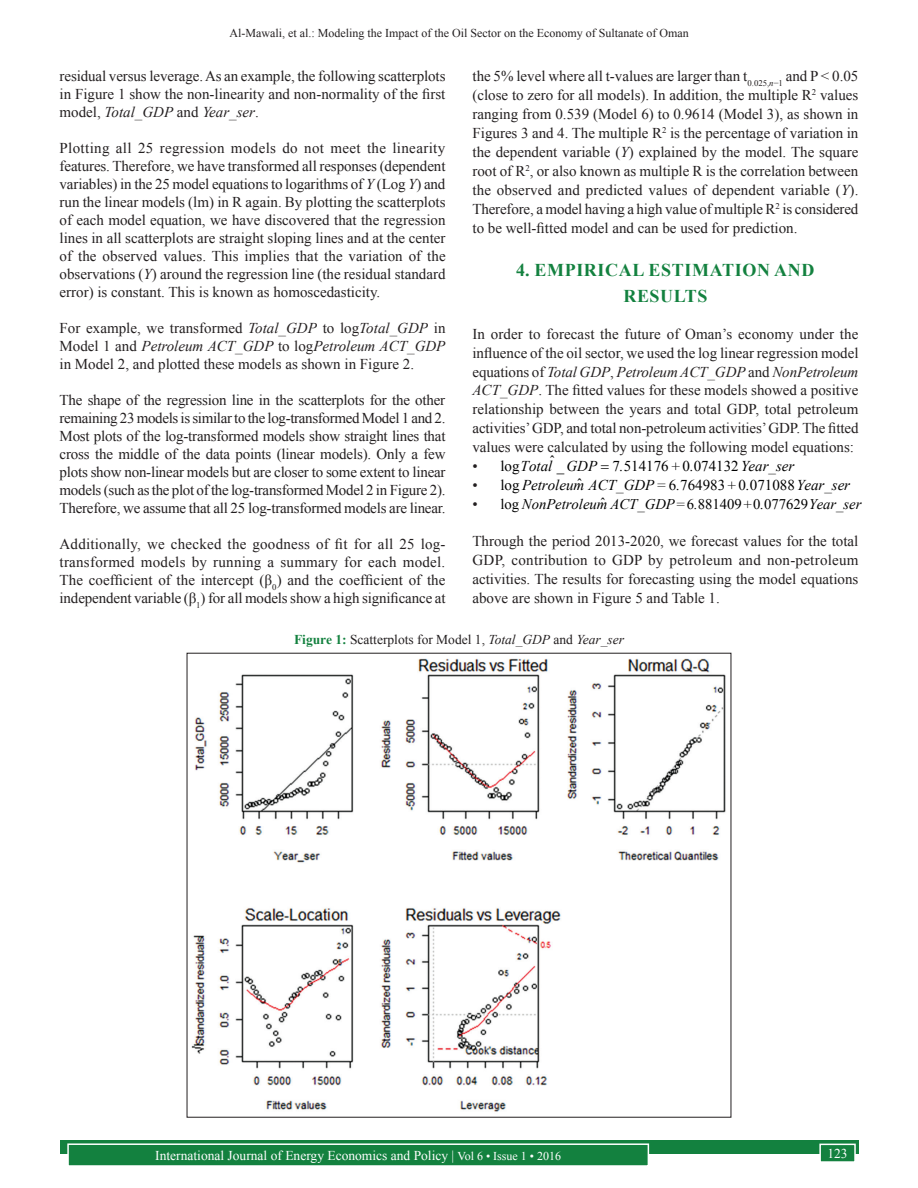
<style>
.page{position:relative;width:918px;height:1188px;background:#fff}
.page>*{position:absolute;margin:0;border:0;box-sizing:border-box;transform-origin:0 0}
.t1{font:700 18px/25.5px "Times New Roman";letter-spacing:.035em;color:#13813f;text-align:center}
.TX{font:15px/18px "Times New Roman";color:#231f20;text-align:justify}
.TX_No_After_Space{font:15px/18.9px "Times New Roman";color:#231f20;text-align:justify}
.t2{font:15px "Times New Roman";color:#000}
.t3{font:italic 15px "Times New Roman";color:#000}
.L{font:15px "Times New Roman";color:#231f20}
.LL{font:15px "Times New Roman";color:#231f20}
.t4{font:italic 14.7px "Times New Roman";color:#000}
.t5{font:14.7px "Times New Roman";color:#000}
.t6{font:13.5px "Times New Roman";color:#fff}
.FGC{font:13.5px "Times New Roman";color:#231f20}
.t7{font:12px "Times New Roman";color:#231f20}
.s1{font-style:italic}
.s2{font-style:normal}
.s3{font-weight:700;color:#13813f}
.s4{font-size:12px}
</style>
<div class="page">
<div style="left:60px;top:1140px;width:798px;height:13px;background:#13813f"></div>
<div style="left:68px;top:1144px;width:580px;height:22px;background:#13813f"></div>
<div style="left:67px;top:1143px;width:582px;height:24px;border:2px solid #fff"></div>
<div style="left:820px;top:1144px;width:35px;height:18px;background:#13813f"></div>
<div style="left:819px;top:1144px;width:37px;height:19px;border:2px solid #fff"></div>
<img style="left:191px;top:658px;width:535px;height:454px">
<p class="t7" style="left:229px;top:25px;width:461px">Al-Mawali, et al.: Modeling the Impact of the Oil Sector on the Economy of Sultanate of Oman</p>
<p class="TX" style="left:472px;top:66px;width:387px;line-height:18.9px">the 5% level where all t-values are larger than t<sub>0.025,</sub><sub>n</sub><sub>−1</sub> and P &lt; 0.05 (close to zero for all models). In addition, the multiple R<sup>2</sup> values ranging from 0.539 (Model 6) to 0.9614 (Model 3), as shown in Figures 3 and 4. The multiple R<sup>2</sup> is the percentage of variation in the dependent variable (<span class="s1">Y</span>) explained by the model. The square root of R<sup>2</sup>, or also known as multiple R is the correlation between the observed and predicted values of dependent variable (<span class="s1">Y</span>).<br>Therefore, a model having a high value of multiple R<sup>2</sup> is considered to be well-fitted model and can be used for prediction.</p>
<h1 class="t1" style="left:516px;top:257px;width:300px">4. EMPIRICAL ESTIMATION AND<br>RESULTS</h1>
<p class="TX_No_After_Space" style="left:472px;top:324px;width:388px">In order to forecast the future of Oman’s economy under the influence of the oil sector, we used the log linear regression model equations of <span class="s1">Total GDP</span>, <span class="s1">Petroleum ACT_GDP</span> and <span class="s1">NonPetroleum ACT_GDP</span>. The fitted values for these models showed a positive relationship between the years and total GDP, total petroleum activities’ GDP, and total non-petroleum activities’ GDP. The fitted values were calculated by using the following model equations:</p>
<p class="L" style="left:472px;top:456px;width:7px">•</p>
<p class="TX" style="left:60px;top:66px;width:387px">residual versus leverage. As an example, the following scatterplots in Figure 1 show the non-linearity and non-normality of the first model, <span class="s1">Total_GDP</span> and <span class="s1">Year_ser</span>.</p>
<p class="TX" style="left:60px;top:138px;width:388px">Plotting all 25 regression models do not meet the linearity features. Therefore, we have transformed all responses (dependent variables) in the 25 model equations to logarithms of <span class="s1">Y</span> (Log <span class="s1">Y</span>) and run the linear models (lm) in R again. By plotting the scatterplots of each model equation, we have discovered that the regression lines in all scatterplots are straight sloping lines and at the center of the observed values. This implies that the variation of the observations (<span class="s1">Y</span>) around the regression line (the residual standard error) is constant. This is known as homoscedasticity.</p>
<p class="TX" style="left:60px;top:318px;width:387px">For example, we transformed <span class="s1">Total_GDP</span> to log<span class="s1">Total_GDP</span> in Model 1 and <span class="s1">Petroleum ACT_GDP</span> to log<span class="s1">Petroleum ACT_GDP </span>in Model 2, and plotted these models as shown in Figure 2.</p>
<p class="TX" style="left:60px;top:390px;width:388px">The shape of the regression line in the scatterplots for the other remaining 23 models is similar to the log-transformed Model 1 and 2.<br>Most plots of the log-transformed models show straight lines that cross the middle of the data points (linear models). Only a few plots show non-linear models but are closer to some extent to linear models (such as the plot of the log-transformed Model 2 in Figure 2).<br>Therefore, we assume that all 25 log-transformed models are linear.</p>
<p class="TX" style="left:60px;top:534px;width:388px">Additionally, we checked the goodness of fit for all 25 log&shy;transformed models by running a summary for each model.<br>The coefficient of the intercept (β<sub>0</sub>) and the coefficient of the independent variable (β<sub>1</sub>) for all models show a high significance at</p>
<p class="t2" style="left:550px;top:451px;width:6px">ˆ</p>
<p class="t3" style="left:501px;top:456px;width:98px"><span class="s2">log</span>Total GDP</p>
<p class="t2" style="left:557px;top:456px;width:9px">_</p>
<p class="t2" style="left:612px;top:456px;width:183px">7 514176 0 074132 <span class="s1">Year_ser</span></p>
<p class="t3" style="left:620px;top:456px;width:5px">.</p>
<p class="t3" style="left:670px;top:456px;width:25px">+ .</p>
<p class="t2" style="left:577px;top:474px;width:6px">ˆ</p>
<p class="L" style="left:472px;top:475px;width:7px">•</p>
<p class="t3" style="left:501px;top:475px;width:181px"><span class="s2">log</span> Petroleum ACT_GDP = .</p>
<p class="t3" style="left:726px;top:475px;width:25px">+ .</p>
<p class="t2" style="left:669px;top:475px;width:183px">6 764983 0 071088<span class="s1">Year_ser</span></p>
<p class="t5" style="left:600px;top:493px;width:6px">ˆ</p>
<p class="TX" style="left:472px;top:531px;width:388px;line-height:18.9px">Through the period 2013-2020, we forecast values for the total GDP, contribution to GDP by petroleum and non-petroleum activities. The results for forecasting using the model equations above are shown in Figure 5 and Table 1.</p>
<p class="FGC" style="left:294px;top:630px;width:331px"><span class="s3">Figure 1:</span> Scatterplots for Model 1, <span class="s1">Total_GDP</span> and <span class="s1">Year_ser</span></p>
<p class="LL" style="left:472px;top:494px;width:7px">•</p>
<p class="t4" style="left:500px;top:494px;width:199px"><span class="s2">log</span> NonPetroleum ACT_GDP= .</p>
<p class="t4" style="left:742px;top:494px;width:23px">+ .</p>
<p class="t5" style="left:687px;top:494px;width:176px">6 881409 0 077629<span class="s1">Year_ser</span></p>
<p class="t6" style="left:155px;top:1146px;width:407px">International Journal of Energy Economics and Policy | <span class="s4">Vol 6 • Issue 1 • 2016</span></p>
<p class="t6" style="left:827px;top:1144px;width:22px">123</p>
</div>
